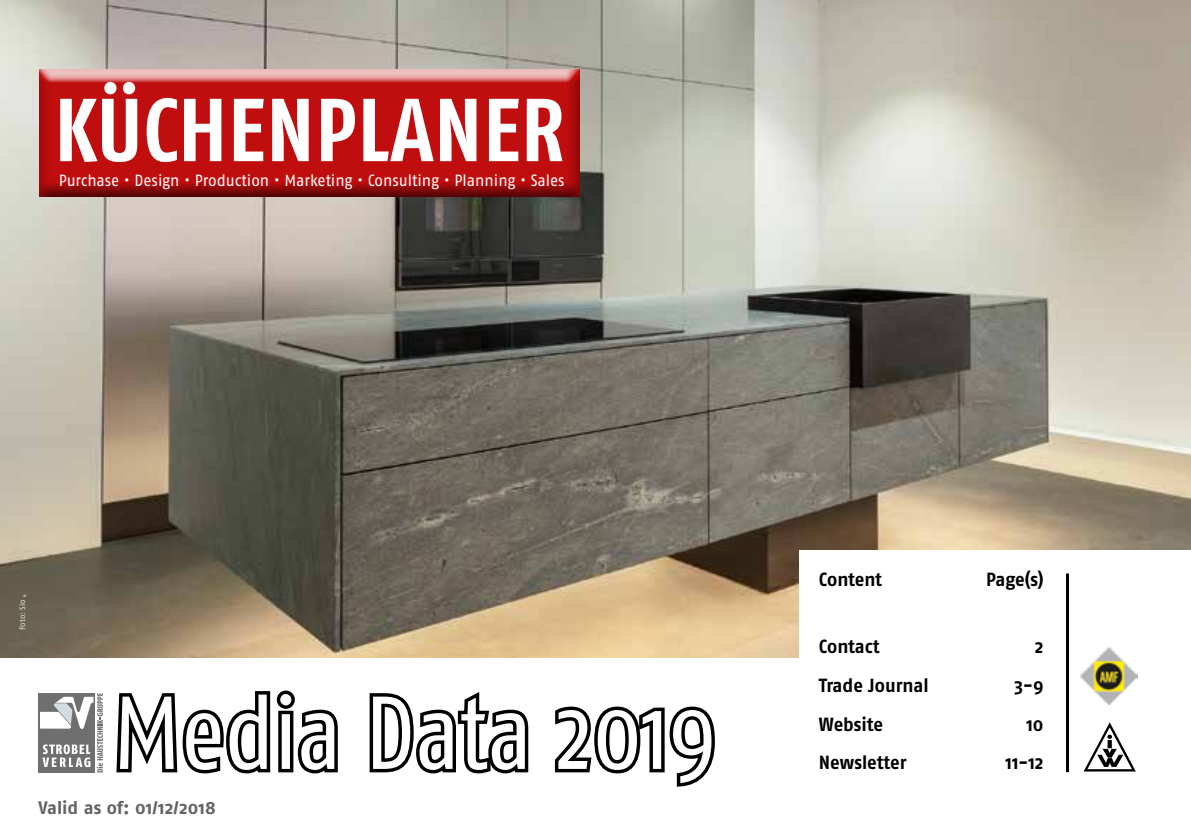
<style>
.page{position:relative;width:1191px;height:840px;background:#fff}
.page>*{position:absolute;margin:0;border:0;box-sizing:border-box;transform-origin:0 0}
.t1{font:condensed 103.2px "Fago OT";letter-spacing:-.005em;color:#fff}
.t2{font:700 19px "Fago OT";letter-spacing:-.005em;color:#000;scale:.95 1}
.t3{font:700 18px "Fago OT";color:#646363}
.t4{font:16.2px "Fago OT";letter-spacing:-.005em;color:#fff;scale:.95 1}
.t5{font:8px "Fago OT";color:#dae0e3}
</style>
<div class="page">
<img style="left:0;top:0;width:1191px;height:657px">
<div style="left:799px;top:550px;width:392px;height:289px;background:#fff"></div>
<div style="left:38px;top:70px;width:542px;height:128px;background:#000;opacity:.75"></div>
<svg style="left:116px;top:690px;width:222px;height:84px"></svg>
<svg style="left:369px;top:692px;width:160px;height:82px"></svg>
<svg style="left:554px;top:706px;width:161px;height:81px"></svg>
<svg style="left:40px;top:693px;width:63px;height:79px"></svg>
<hr style="left:1066px;top:573px;width:3px;height:198px;background:#000">
<img style="left:1081px;top:647px;width:56px;height:56px">
<svg style="left:1084px;top:722px;width:51px;height:49px"></svg>
<p class="t4" style="left:59px;top:171px;width:534px">Purchase • Design • Production • Marketing • Consulting • Planning • Sales</p>
<p class="t5" style="left:17px;top:630px;width:37px;rotate:-90deg">Foto: Sio 4</p>
<h1 class="t1" style="left:112px;top:670px;width:606px">Media Data 2019</h1>
<p class="t3" style="left:39px;top:796px;width:179px">Valid as of: 01/12/2018</p>
<p class="t2" style="left:819px;top:567px;width:68px">Content</p>
<p class="t2" style="left:986px;top:567px;width:62px">Page(s)</p>
<p class="t2" style="left:819px;top:634px;width:65px">Contact</p>
<p class="t2" style="left:1035px;top:634px;width:11px">2</p>
<p class="t2" style="left:819px;top:673px;width:117px">Trade Journal</p>
<p class="t2" style="left:1014px;top:673px;width:32px">3-9</p>
<p class="t2" style="left:819px;top:712px;width:69px">Website</p>
<p class="t2" style="left:1026px;top:712px;width:20px">10</p>
<p class="t2" style="left:819px;top:750px;width:94px">Newsletter</p>
<p class="t2" style="left:1005px;top:750px;width:41px">11-12</p>
</div>
